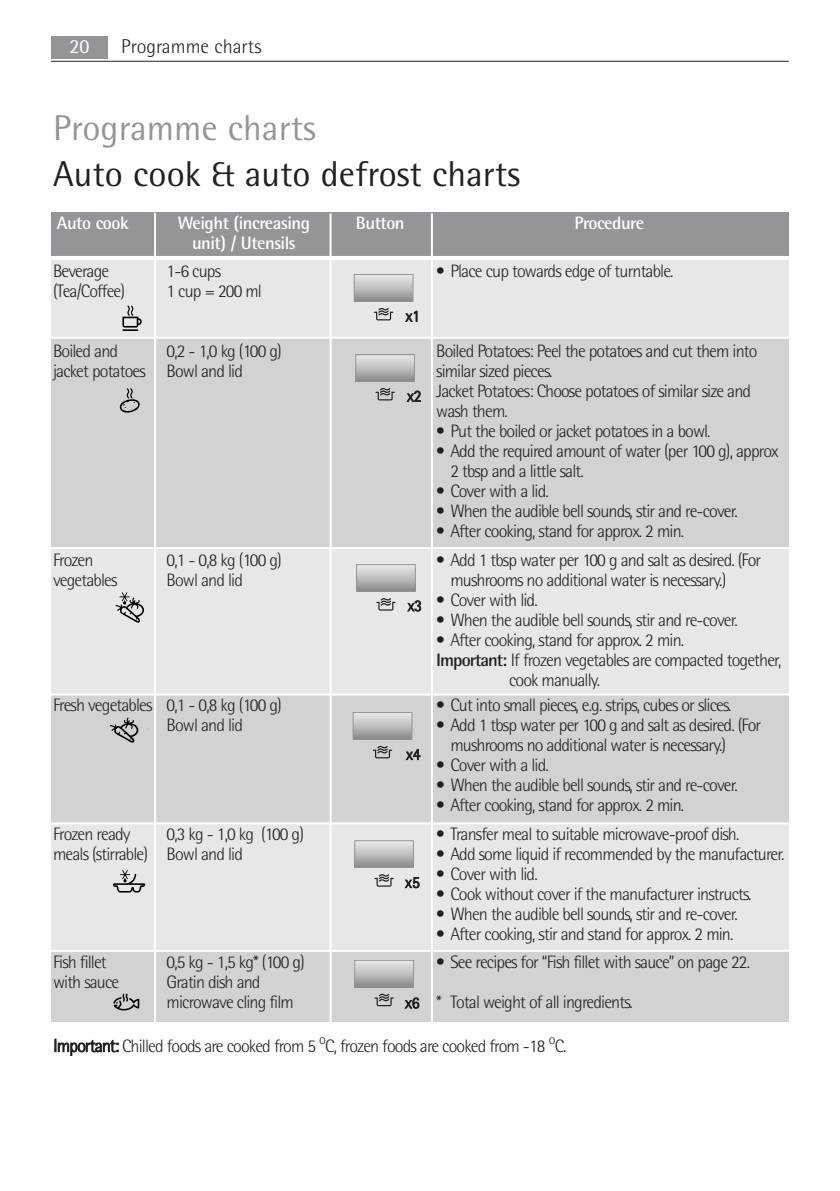
<style>
.page{position:relative;width:840px;height:1191px;background:#fff}
.page>*{position:absolute;margin:0;border:0;box-sizing:border-box;transform-origin:0 0}
.t1{font:36px "Rotis Semi Sans";color:#231f20}
.t2{font:36px "Rotis Semi Sans";color:#939598}
.t3{font:300 20px "Rotis Semi Sans";color:#231f20}
.t4{font:20px "Rotis Semi Sans";color:#fff}
.t5{font:300 18px/20px "Rotis Semi Sans";letter-spacing:-.05em;color:#231f20}
.t6{font:700 18px "Rotis Semi Sans";letter-spacing:-.025em;color:#fff}
.t7{font:300 16px "Rotis Semi Sans";letter-spacing:-.005em;color:#231f20}
.t8{font:300 14px "Rotis Semi Sans";color:#231f20}
.s1{font-weight:700}
</style>
<div class="page">
<hr style="left:51px;top:61px;width:737px;height:1px;background:#231f20">
<div style="left:51px;top:37px;width:57px;height:22px;background:#939598"></div>
<div style="left:51px;top:212px;width:737px;height:738px;background:#e6e7e9"></div>
<div style="left:51px;top:212px;width:737px;height:46px;background:#939598"></div>
<div style="left:51px;top:338px;width:737px;height:208px;background:#d1d2d4"></div>
<div style="left:51px;top:696px;width:737px;height:128px;background:#d1d2d4"></div>
<div style="left:51px;top:950px;width:737px;height:71px;background:#d1d2d4"></div>
<hr style="left:51px;top:256px;width:737px;height:4px;background:#fff">
<hr style="left:51px;top:337px;width:737px;height:2px;background:#fff">
<hr style="left:51px;top:693px;width:737px;height:2px;background:#fff">
<hr style="left:51px;top:822px;width:737px;height:2px;background:#fff">
<hr style="left:51px;top:949px;width:737px;height:2px;background:#fff">
<hr style="left:51px;top:547px;width:737px;height:2px;background:#fff">
<hr style="left:154px;top:213px;width:2px;height:809px;background:#fff">
<hr style="left:329px;top:213px;width:2px;height:809px;background:#fff">
<hr style="left:430px;top:213px;width:2px;height:809px;background:#fff">
<svg style="left:119px;top:388px;width:21px;height:25px"></svg>
<svg style="left:113px;top:993px;width:26px;height:17px"></svg>
<svg style="left:113px;top:870px;width:32px;height:22px"></svg>
<svg style="left:115px;top:592px;width:29px;height:30px"></svg>
<svg style="left:110px;top:717px;width:28px;height:25px"></svg>
<svg style="left:122px;top:306px;width:20px;height:25px"></svg>
<svg style="left:356px;top:279px;width:55px;height:20px"></svg>
<div style="left:354px;top:274px;width:59px;height:27px;border:1px solid #939598"></div>
<svg style="left:374px;top:308px;width:19px;height:12px"></svg>
<svg style="left:357px;top:356px;width:55px;height:23px"></svg>
<div style="left:355px;top:354px;width:59px;height:27px;border:1px solid #939598"></div>
<svg style="left:375px;top:388px;width:19px;height:12px"></svg>
<svg style="left:358px;top:569px;width:55px;height:20px"></svg>
<div style="left:356px;top:564px;width:59px;height:27px;border:1px solid #939598"></div>
<svg style="left:376px;top:598px;width:19px;height:12px"></svg>
<svg style="left:354px;top:714px;width:56px;height:23px"></svg>
<div style="left:352px;top:712px;width:60px;height:27px;border:1px solid #939598"></div>
<svg style="left:373px;top:746px;width:19px;height:12px"></svg>
<svg style="left:356px;top:845px;width:55px;height:20px"></svg>
<div style="left:354px;top:840px;width:59px;height:27px;border:1px solid #939598"></div>
<svg style="left:374px;top:874px;width:19px;height:12px"></svg>
<svg style="left:356px;top:962px;width:55px;height:23px"></svg>
<div style="left:354px;top:960px;width:59px;height:27px;border:1px solid #939598"></div>
<svg style="left:374px;top:993px;width:19px;height:13px"></svg>
<p class="t4" style="left:69px;top:39px;width:22px">20</p>
<p class="t3" style="left:121px;top:39px;width:142px">Programme charts</p>
<h1 class="t2" style="left:53px;top:115px;width:264px">Programme charts</h1>
<h1 class="t1" style="left:53px;top:161px;width:468px">Auto cook &amp; auto defrost charts</h1>
<p class="t6" style="left:57px;top:217px;width:73px">Auto cook</p>
<p class="t6" style="left:178px;top:217px;width:134px">Weight (increasing</p>
<p class="t6" style="left:356px;top:217px;width:50px">Button</p>
<p class="t6" style="left:574px;top:217px;width:71px">Procedure</p>
<p class="t6" style="left:192px;top:237px;width:105px">unit) / Utensils</p>
<p class="t5" style="left:53px;top:263px;width:58px">Beverage</p>
<p class="t5" style="left:166px;top:263px;width:56px">1-6 cups</p>
<p class="t5" style="left:436px;top:263px;width:239px">• Place cup towards edge of turntable.</p>
<p class="t5" style="left:53px;top:283px;width:74px">(Tea/Coffee)</p>
<p class="t5" style="left:166px;top:283px;width:97px">1 cup = 200 ml</p>
<p class="t7" style="left:405px;top:310px;width:16px">x1</p>
<p class="t5" style="left:53px;top:343px;width:67px">Boiled and</p>
<p class="t5" style="left:166px;top:343px;width:117px">0,2 - 1,0 kg (100 g)</p>
<p class="t5" style="left:436px;top:343px;width:322px">Boiled Potatoes: Peel the potatoes and cut them into</p>
<p class="t5" style="left:53px;top:363px;width:191px">jacket potatoes Bowl and lid</p>
<p class="t5" style="left:436px;top:363px;width:316px">similar sized pieces.<br>Jacket Potatoes: Choose potatoes of similar size and wash them.</p>
<p class="t5" style="left:436px;top:423px;width:276px">• Put the boiled or jacket potatoes in a bowl.</p>
<p class="t5" style="left:450px;top:443px;width:329px;text-indent:-14px">• Add the required amount of water (per 100 g), approx<br>2 tbsp and a little salt.</p>
<p class="t5" style="left:436px;top:483px;width:114px">• Cover with a lid.</p>
<p class="t5" style="left:436px;top:503px;width:303px">• When the audible bell sounds, stir and re-cover.</p>
<p class="t5" style="left:436px;top:523px;width:249px">• After cooking, stand for approx. 2 min.</p>
<p class="t5" style="left:53px;top:551px;width:42px">Frozen</p>
<p class="t5" style="left:166px;top:551px;width:117px">0,1 - 0,8 kg (100 g)</p>
<p class="t5" style="left:436px;top:551px;width:326px">• Add 1 tbsp water per 100 g and salt as desired. (For</p>
<p class="t5" style="left:53px;top:571px;width:66px">vegetables</p>
<p class="t5" style="left:166px;top:571px;width:78px">Bowl and lid</p>
<p class="t5" style="left:450px;top:571px;width:277px">mushrooms no additional water is necessary.)</p>
<p class="t5" style="left:436px;top:591px;width:103px">• Cover with lid.</p>
<p class="t5" style="left:436px;top:611px;width:303px">• When the audible bell sounds, stir and re-cover.</p>
<p class="t5" style="left:436px;top:631px;width:249px">• After cooking, stand for approx. 2 min.</p>
<p class="t5" style="left:436px;top:651px;width:346px"><span class="s1">Important:</span> If frozen vegetables are compacted together,</p>
<p class="t5" style="left:508px;top:671px;width:92px">cook manually.</p>
<p class="t5" style="left:53px;top:697px;width:230px">Fresh vegetables 0,1 - 0,8 kg (100 g)</p>
<p class="t5" style="left:436px;top:697px;width:297px">• Cut into small pieces, e.g. strips, cubes or slices.</p>
<p class="t5" style="left:166px;top:717px;width:78px">Bowl and lid</p>
<p class="t5" style="left:450px;top:717px;width:312px;text-indent:-14px">• Add 1 tbsp water per 100 g and salt as desired. (For mushrooms no additional water is necessary.)</p>
<p class="t5" style="left:436px;top:757px;width:114px">• Cover with a lid.</p>
<p class="t5" style="left:436px;top:777px;width:303px">• When the audible bell sounds, stir and re-cover.</p>
<p class="t5" style="left:436px;top:797px;width:249px">• After cooking, stand for approx. 2 min.</p>
<p class="t5" style="left:53px;top:825px;width:79px">Frozen ready</p>
<p class="t5" style="left:166px;top:825px;width:139px">0,3 kg - 1,0 kg (100 g)</p>
<p class="t5" style="left:436px;top:825px;width:304px">• Transfer meal to suitable microwave-proof dish.</p>
<p class="t5" style="left:53px;top:845px;width:191px">meals (stirrable) Bowl and lid</p>
<p class="t5" style="left:436px;top:845px;width:350px">• Add some liquid if recommended by the manufacturer.</p>
<p class="t5" style="left:436px;top:865px;width:103px">• Cover with lid.</p>
<p class="t5" style="left:436px;top:885px;width:317px">• Cook without cover if the manufacturer instructs.</p>
<p class="t5" style="left:436px;top:905px;width:303px">• When the audible bell sounds, stir and re-cover.</p>
<p class="t5" style="left:436px;top:925px;width:298px">• After cooking, stir and stand for approx. 2 min.</p>
<p class="t5" style="left:53px;top:954px;width:55px">Fish fillet</p>
<p class="t5" style="left:166px;top:954px;width:140px">0,5 kg - 1,5 kg* (100 g)</p>
<p class="t5" style="left:436px;top:954px;width:315px">• See recipes for “Fish fillet with sauce” on page 22.</p>
<p class="t5" style="left:53px;top:974px;width:68px">with sauce</p>
<p class="t5" style="left:166px;top:974px;width:129px">Gratin dish and microwave cling film</p>
<p class="t7" style="left:407px;top:390px;width:16px">x2</p>
<p class="t7" style="left:407px;top:600px;width:16px">x3</p>
<p class="t7" style="left:406px;top:748px;width:16px">x4</p>
<p class="t7" style="left:405px;top:876px;width:16px">x5</p>
<p class="t5" style="left:436px;top:994px;width:198px">* Total weight of all ingredients.</p>
<p class="t7" style="left:405px;top:997px;width:16px">x6</p>
<p class="t5" style="left:53px;top:1037px;width:264px">Important: Chilled foods are cooked from 5</p>
<p class="t8" style="left:319px;top:1033px;width:8px">o</p>
<p class="t5" style="left:325px;top:1037px;width:222px">C, frozen foods are cooked from -18</p>
<p class="t8" style="left:548px;top:1033px;width:8px">o</p>
<p class="t5" style="left:554px;top:1037px;width:13px">C.</p>
</div>
